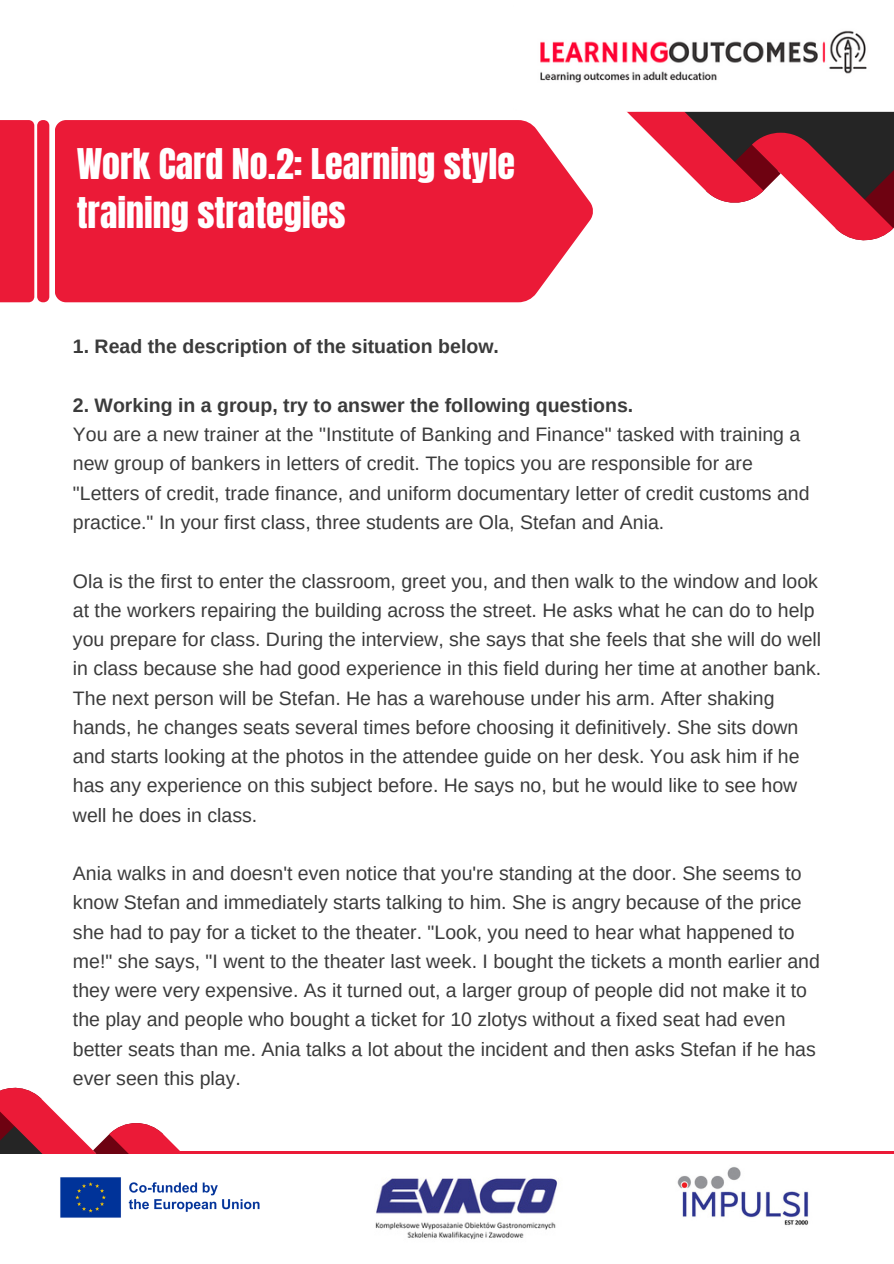
<style>
.page{position:relative;width:894px;height:1264px;background:#fff}
.page>*{position:absolute;margin:0;border:0;box-sizing:border-box;transform-origin:0 0}
.t1{font:36px/49.5px "Anton";color:#fff}
.t2{font:19.5px/29.2px "Arimo";color:#3b3b3b}
.t3{font:700 19.5px "Arimo";color:#3b3b3b}
</style>
<div class="page">
<div style="left:162px;top:1150px;width:731px;height:17px;background:#eb1a37"></div>
<svg style="left:626px;top:111px;width:267px;height:130px"></svg>
<svg style="left:0;top:1087px;width:238px;height:67px"></svg>
<img style="left:540px;top:30px;width:327px;height:53px">
<div style="left:0;top:1154px;width:893px;height:109px;background:#fff"></div>
<img style="left:375px;top:1178px;width:184px;height:62px">
<img style="left:677px;top:1167px;width:132px;height:58px">
<div style="left:55px;top:120px;width:538px;height:182px;background:#eb1a37"></div>
<svg style="left:0;top:120px;width:49px;height:182px;background:#ec2843"></svg>
<img style="left:60px;top:1177px;width:200px;height:41px">
<p class="t1" style="left:77px;top:139px;width:440px">Work Card No.2: Learning style training strategies</p>
<h2 class="t3" style="left:73px;top:336px;width:427px">1. Read the description of the situation below.</h2>
<p class="t3" style="left:73px;top:394px;width:561px">2. Working in a group, try to answer the following questions.</p>
<p class="t2" style="left:73px;top:420px;width:738px">You are a new trainer at the "Institute of Banking and Finance" tasked with training a new group of bankers in letters of credit. The topics you are responsible for are "Letters of credit, trade finance, and uniform documentary letter of credit customs and practice." In your first class, three students are Ola, Stefan and Ania.</p>
<p class="t2" style="left:73px;top:566px;width:749px">Ola is the first to enter the classroom, greet you, and then walk to the window and look at the workers repairing the building across the street. He asks what he can do to help you prepare for class. During the interview, she says that she feels that she will do well in class because she had good experience in this field during her time at another bank.</p>
<p class="t2" style="left:73px;top:683px;width:728px">The next person will be Stefan. He has a warehouse under his arm. After shaking hands, he changes seats several times before choosing it definitively. She sits down and starts looking at the photos in the attendee guide on her desk. You ask him if he has any experience on this subject before. He says no, but he would like to see how well he does in class.</p>
<p class="t2" style="left:73px;top:858px;width:748px">Ania walks in and doesn't even notice that you're standing at the door. She seems to know Stefan and immediately starts talking to him. She is angry because of the price she had to pay for a ticket to the theater. "Look, you need to hear what happened to me!" she says, "I went to the theater last week. I bought the tickets a month earlier and they were very expensive. As it turned out, a larger group of people did not make it to the play and people who bought a ticket for 10 zlotys without a fixed seat had even better seats than me. Ania talks a lot about the incident and then asks Stefan if he has ever seen this play.</p>
</div>
